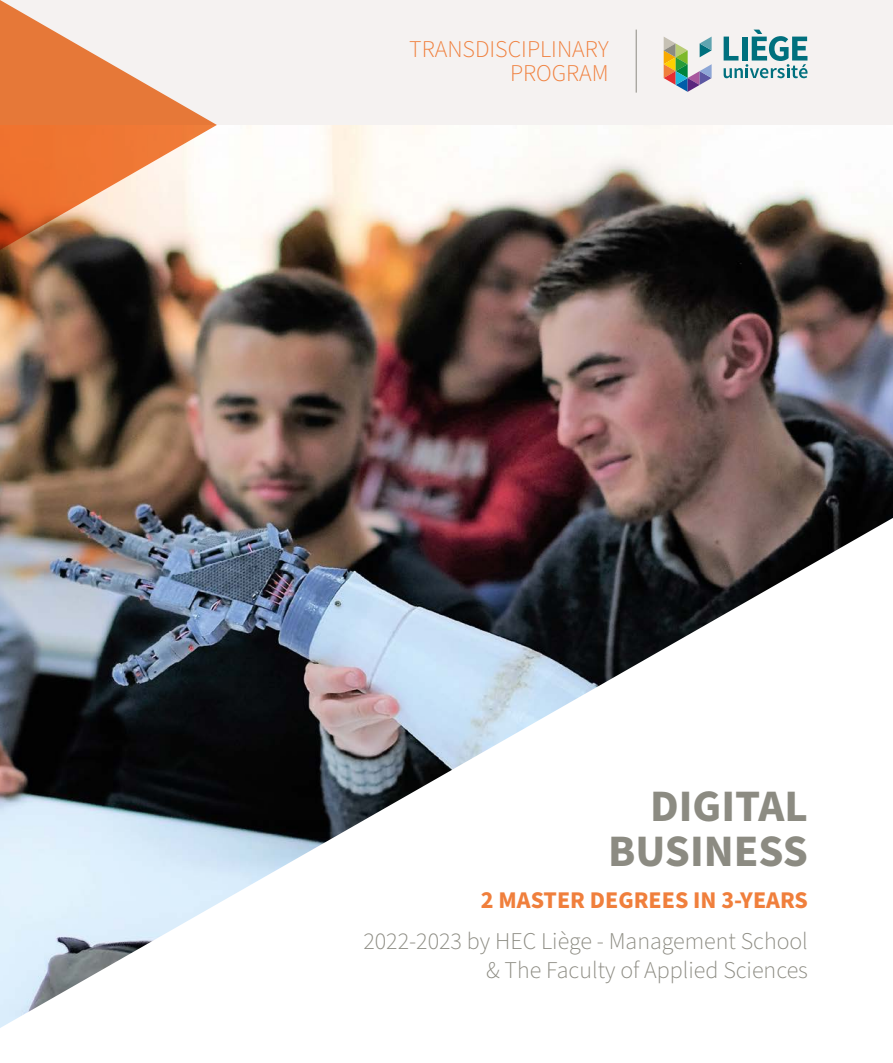
<style>
.page{position:relative;width:893px;height:1063px;background:#fff}
.page>*{position:absolute;margin:0;border:0;box-sizing:border-box;transform-origin:0 0}
.t1{font:700 45px/45px "Source Sans Pro";color:#8c8b82;text-align:right}
.t2{font:300 24px/28.8px "Source Sans Pro";color:#8c8b82;text-align:right}
.t3{font:300 24px/24px "Source Sans Pro";color:#f07f3c;text-align:right}
.t4{font:700 24px "Source Sans Pro";color:#f07f3c}
</style>
<div class="page">
<img style="left:0;top:125px;width:893px;height:903px">
<div style="left:0;top:0;width:893px;height:125px;background:#f5f2f1"></div>
<svg style="left:0;top:0;width:217px;height:250px"></svg>
<svg style="left:664px;top:37px;width:48px;height:55px"></svg>
<svg style="left:724px;top:30px;width:83px;height:48px"></svg>
<hr style="left:636px;top:30px;width:1px;height:63px;background:#8c8b82">
<p class="t3" style="left:409px;top:38px;width:201px">TRANSDISCIPLINARY<br>PROGRAM</p>
<h1 class="t1" style="left:608px;top:785px;width:201px">DIGITAL<br>BUSINESS</h1>
<p class="t4" style="left:481px;top:883px;width:328px">2 MASTER DEGREES IN 3-YEARS</p>
<p class="t2" style="left:363px;top:928px;width:446px">2022-2023 by HEC Liège - Management School &amp; The Faculty of Applied Sciences</p>
</div>
